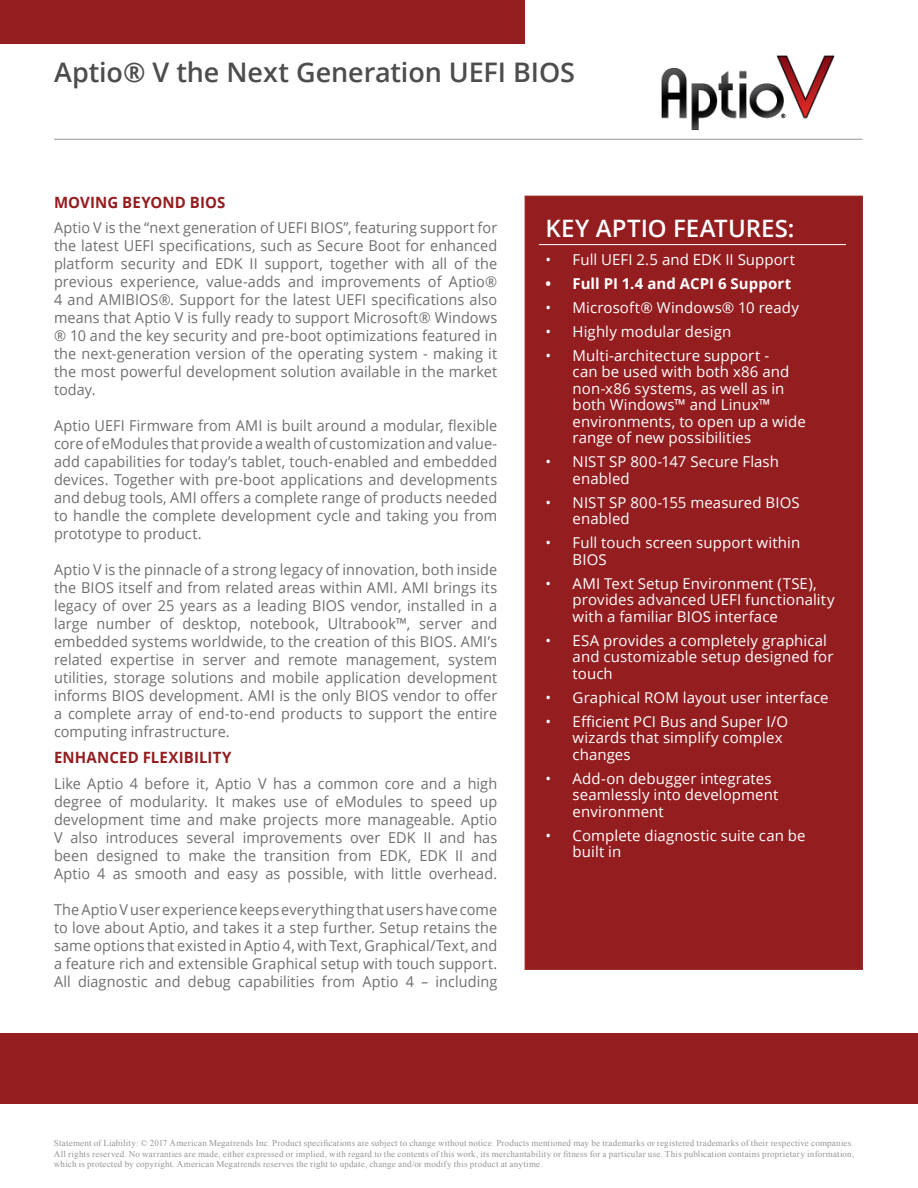
<style>
.page{position:relative;width:918px;height:1188px;background:#fff}
.page>*{position:absolute;margin:0;border:0;box-sizing:border-box;transform-origin:0 0}
.t1{font:600 27px "Open Sans";letter-spacing:-.005em;color:#4d4d4f}
.t2{font:600 24px "Open Sans";letter-spacing:.005em;color:#fff}
.t3{font:700 15.6px "Open Sans";letter-spacing:.005em;color:#941d20;scale:.96 1}
.t4{font:15px/18px "Open Sans";letter-spacing:.005em;color:#6d6e71;text-align:justify;scale:.96 1}
.t5{font:15px/16.5px "Open Sans";letter-spacing:.005em;color:#fff}
.t6{font:700 15px "Open Sans";color:#fff}
.t7{font:9px/10.8px "Times New Roman";letter-spacing:.025em;color:#939598;text-align:justify}
</style>
<div class="page">
<img style="left:659px;top:55px;width:175px;height:84px">
<div style="left:525px;top:196px;width:337px;height:773px;background:#941d20"></div>
<hr style="left:539px;top:244px;width:307px;height:1px;background:#fff">
<hr style="left:54px;top:139px;width:808px;height:1px;background:#939598">
<div style="left:0;top:0;width:525px;height:43px;background:#941d20"></div>
<div style="left:0;top:1033px;width:918px;height:71px;background:#941d20"></div>
<h1 class="t1" style="left:54px;top:53px;width:523px">Aptio® V the Next Generation UEFI BIOS</h1>
<p class="t3" style="left:54px;top:191px;width:180px">MOVING BEYOND BIOS</p>
<p class="t4" style="left:54px;top:218px;width:463px">Aptio V is the “next generation of UEFI BIOS”, featuring support for the latest UEFI specifications, such as Secure Boot for enhanced platform security and EDK II support, together with all of the previous experience, value-adds and improvements of Aptio® 4 and AMIBIOS®. Support for the latest UEFI specifications also means that Aptio V is fully ready to support Microsoft® Windows ® 10 and the key security and pre-boot optimizations featured in the next-generation version of the operating system - making it the most powerful development solution available in the market today.</p>
<p class="t4" style="left:54px;top:416px;width:463px">Aptio UEFI Firmware from AMI is built around a modular, flexible core of eModules that provide a wealth of customization and value&shy;add capabilities for today’s tablet, touch-enabled and embedded devices. Together with pre-boot applications and developments and debug tools, AMI offers a complete range of products needed to handle the complete development cycle and taking you from prototype to product.</p>
<p class="t4" style="left:54px;top:560px;width:463px">Aptio V is the pinnacle of a strong legacy of innovation, both inside the BIOS itself and from related areas within AMI. AMI brings its legacy of over 25 years as a leading BIOS vendor, installed in a large number of desktop, notebook, Ultrabook™, server and embedded systems worldwide, to the creation of this BIOS. AMI’s related expertise in server and remote management, system utilities, storage solutions and mobile application development informs BIOS development. AMI is the only BIOS vendor to offer a complete array of end-to-end products to support the entire computing infrastructure.</p>
<p class="t3" style="left:54px;top:747px;width:187px">ENHANCED FLEXIBILITY</p>
<p class="t4" style="left:54px;top:774px;width:463px">Like Aptio 4 before it, Aptio V has a common core and a high degree of modularity. It makes use of eModules to speed up development time and make projects more manageable. Aptio V also introduces several improvements over EDK II and has been designed to make the transition from EDK, EDK II and Aptio 4 as smooth and easy as possible, with little overhead.</p>
<p class="t4" style="left:54px;top:900px;width:463px">The Aptio V user experience keeps everything that users have come to love about Aptio, and takes it a step further. Setup retains the same options that existed in Aptio 4, with Text, Graphical/Text, and a feature rich and extensible Graphical setup with touch support.<br>All diagnostic and debug capabilities from Aptio 4 – including</p>
<h2 class="t2" style="left:546px;top:212px;width:250px">KEY APTIO FEATURES:</h2>
<p class="t5" style="left:546px;top:251px;width:251px">• Full UEFI 2.5 and EDK II Support</p>
<p class="t6" style="left:546px;top:273px;width:247px">• Full PI 1.4 and ACPI 6 Support</p>
<p class="t5" style="left:546px;top:299px;width:255px">• Microsoft® Windows® 10 ready</p>
<p class="t5" style="left:546px;top:323px;width:187px">• Highly modular design</p>
<p class="t5" style="left:573px;top:347px;width:235px;text-indent:-27px">• Multi-architecture support -<br>can be used with both x86 and non-x86 systems, as well as in both Windows™ and Linux™ environments, to open up a wide range of new possibilities</p>
<p class="t5" style="left:573px;top:453px;width:208px;text-indent:-27px">• NIST SP 800-147 Secure Flash enabled</p>
<p class="t5" style="left:573px;top:494px;width:229px;text-indent:-27px">• NIST SP 800-155 measured BIOS enabled</p>
<p class="t5" style="left:573px;top:534px;width:229px;text-indent:-27px">• Full touch screen support within<br>BIOS</p>
<p class="t5" style="left:573px;top:575px;width:263px;text-indent:-27px">• AMI Text Setup Environment (TSE), provides advanced UEFI functionality with a familiar BIOS interface</p>
<p class="t5" style="left:573px;top:632px;width:262px;text-indent:-27px">• ESA provides a completely graphical and customizable setup designed for touch</p>
<p class="t5" style="left:546px;top:689px;width:284px">• Graphical ROM layout user interface</p>
<p class="t5" style="left:573px;top:713px;width:217px;text-indent:-27px">• Efficient PCI Bus and Super I/O wizards that simplify complex changes</p>
<p class="t5" style="left:573px;top:770px;width:207px;text-indent:-27px">• Add-on debugger integrates seamlessly into development environment</p>
<p class="t5" style="left:573px;top:827px;width:234px;text-indent:-27px">• Complete diagnostic suite can be built in</p>
<p class="t7" style="left:54px;top:1137px;width:802px">Statement of Liability: © 2017 American Megatrends Inc. Product specifications are subject to change without notice. Products mentioned may be trademarks or registered trademarks of their respective companies.<br>All rights reserved. No warranties are made, either expressed or implied, with regard to the contents of this work, its merchantability or fitness for a particular use. This publication contains proprietary information, which is protected by copyright. American Megatrends reserves the right to update, change and/or modify this product at anytime.</p>
</div>
